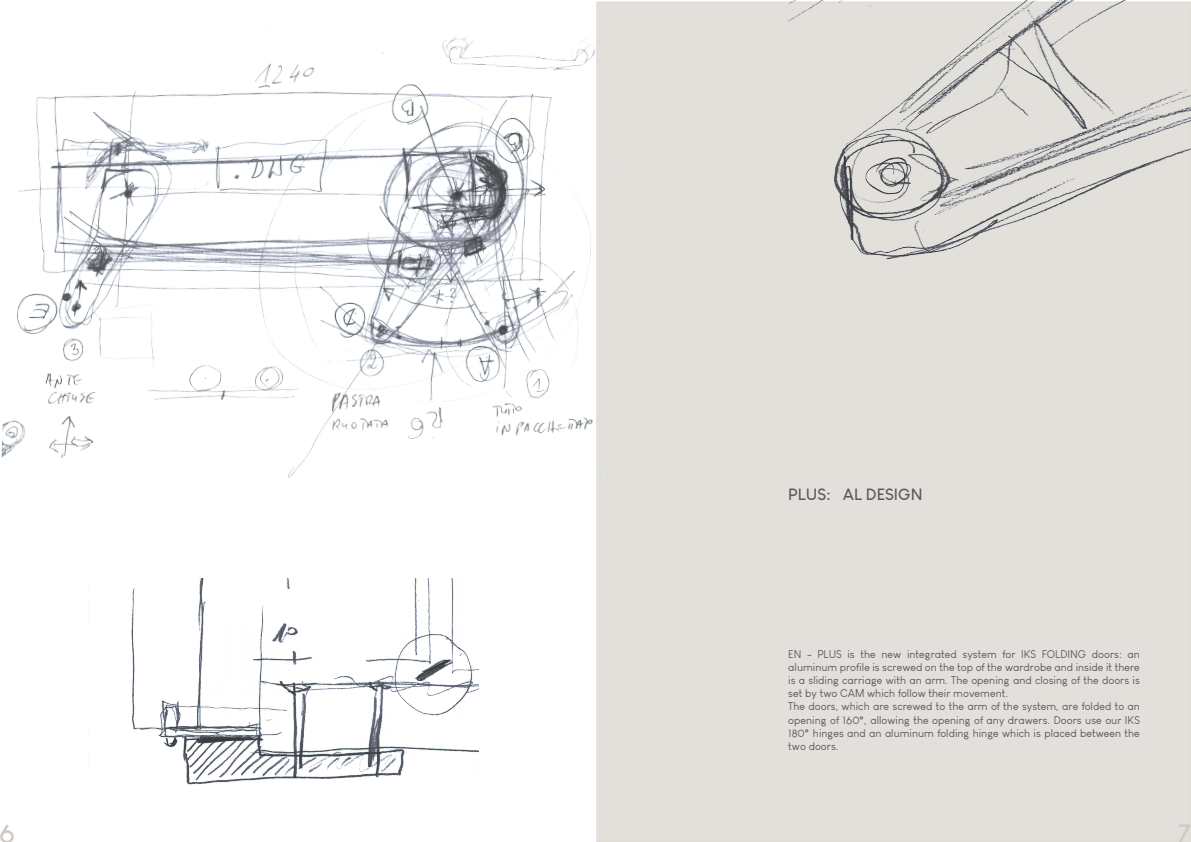
<style>
.page{position:relative;width:1191px;height:842px;background:#fff}
.page>*{position:absolute;margin:0;border:0;box-sizing:border-box;transform-origin:0 0}
.t1{font:700 26px "Louis George Cafe";color:#cdc9c6}
.t2{font:700 16px "Louis George Cafe";color:#595959}
.t3{font:11px/13.2px "Louis George Cafe";color:#595959}
</style>
<div class="page">
<div style="left:596px;top:1px;width:594px;height:841px;background:#e3e0db"></div>
<img style="left:788px;top:0;width:403px;height:291px">
<img style="left:131px;top:579px;width:347px;height:207px">
<img style="left:1px;top:17px;width:605px;height:492px">
<h2 class="t2" style="left:788px;top:484px;width:136px">PLUS: AL DESIGN</h2>
<p class="t3" style="left:788px;top:647px;width:353px">EN - PLUS is the new integrated system for IKS FOLDING doors: an aluminum profile is screwed on the top of the wardrobe and inside it there is a sliding carriage with an arm. The opening and closing of the doors is set by two CAM which follow their movement.<br>The doors, which are screwed to the arm of the system, are folded to an opening of 160°, allowing the opening of any drawers. Doors use our IKS 180° hinges and an aluminum folding hinge which is placed between the two doors.</p>
<h1 class="t1" style="left:0;top:816px;width:17px">6</h1>
<h1 class="t1" style="left:1178px;top:816px;width:14px">7</h1>
</div>
